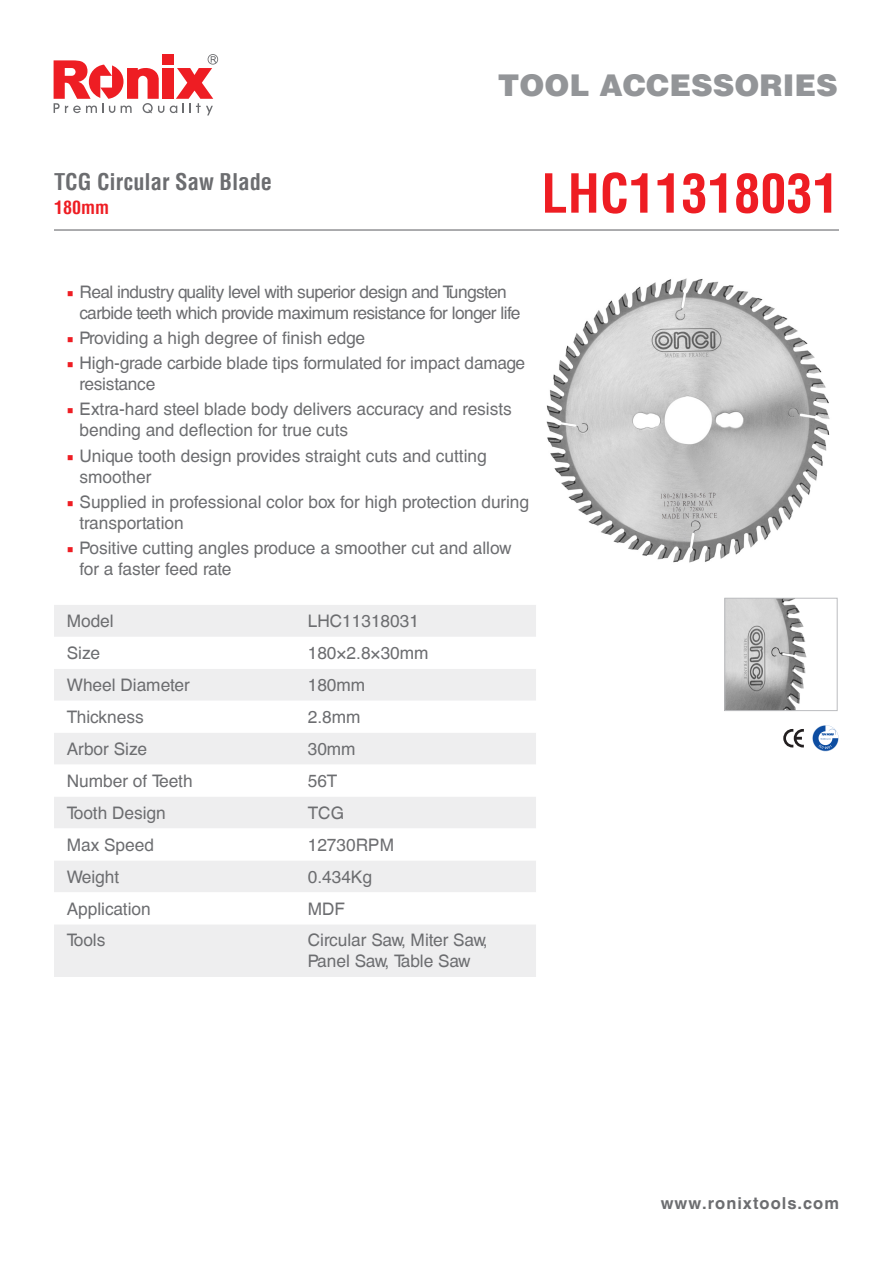
<style>
.page{position:relative;width:893px;height:1263px;background:#fff}
.page>*{position:absolute;margin:0;border:0;box-sizing:border-box;transform-origin:0 0}
.t1{font:700 condensed 52.5px "Helvetica LT";color:#ee1d23}
.t2{font:900 30px "Helvetica LT";color:#939598}
.t3{font:700 condensed 22.5px "Helvetica LT";color:#6c6d70}
.t4{font:700 condensed 18px "Helvetica LT";color:#ee1d23}
.t5{font:17.25px/21px "Helvetica CE";color:#6c6d70}
.t6{font:17.25px/21px "Helvetica CE";letter-spacing:-.03em;color:#6c6d70}
.t7{font:700 16.5px "Helvetica CE";letter-spacing:.06em;color:#6c6d70}
.s1{font-family:"Minion Pro";color:#ee1d23}
</style>
<div class="page">
<svg style="left:170px;top:54px;width:48px;height:61px"></svg>
<div style="left:162px;top:68px;width:11px;height:31px;background:#ee1d23"></div>
<svg style="left:54px;top:60px;width:110px;height:53px"></svg>
<div style="left:162px;top:54px;width:11px;height:11px;background:#ee1d23"></div>
<img style="left:546px;top:278px;width:284px;height:285px">
<div style="left:54px;top:605px;width:482px;height:372px;background:#eeeeef"></div>
<svg style="left:54px;top:637px;width:482px;height:287px"></svg>
<img style="left:726px;top:600px;width:81px;height:109px">
<div style="left:724px;top:598px;width:114px;height:113px;border:1px solid #bcbdc0"></div>
<hr style="left:54px;top:229px;width:785px;height:2px;background:#6c6d70">
<svg style="left:812px;top:725px;width:26px;height:26px"></svg>
<svg style="left:783px;top:729px;width:21px;height:18px"></svg>
<p class="t3" style="left:54px;top:167px;width:220px">TCG Circular Saw Blade</p>
<p class="t4" style="left:54px;top:196px;width:57px">180mm</p>
<h2 class="t2" style="left:498px;top:65px;width:341px">TOOL ACCESSORIES</h2>
<p class="t1" style="left:541px;top:161px;width:299px">LHC11318031</p>
<p class="t6" style="left:80px;top:281px;width:442px;text-indent:-13px"><span class="s1">■</span> Real industry quality level with superior design and Tungsten carbide teeth which provide maximum resistance for longer life</p>
<p class="t5" style="left:67px;top:327px;width:300px"><span class="s1">■</span> Providing a high degree of finish edge</p>
<p class="t5" style="left:80px;top:353px;width:447px;text-indent:-13px"><span class="s1">■</span> High-grade carbide blade tips formulated for impact damage resistance</p>
<p class="t5" style="left:80px;top:399px;width:434px;text-indent:-13px"><span class="s1">■</span> Extra-hard steel blade body delivers accuracy and resists bending and deflection for true cuts</p>
<p class="t5" style="left:80px;top:445px;width:409px;text-indent:-13px"><span class="s1">■</span> Unique tooth design provides straight cuts and cutting smoother</p>
<p class="t5" style="left:80px;top:491px;width:451px;text-indent:-13px"><span class="s1">■</span> Supplied in professional color box for high protection during transportation</p>
<p class="t5" style="left:80px;top:538px;width:434px;text-indent:-13px"><span class="s1">■</span> Positive cutting angles produce a smoother cut and allow for a faster feed rate</p>
<p class="t5" style="left:67px;top:611px;width:48px">Model</p>
<p class="t5" style="left:308px;top:611px;width:113px">LHC11318031</p>
<p class="t5" style="left:67px;top:643px;width:35px">Size</p>
<p class="t5" style="left:308px;top:643px;width:122px">180×2.8×30mm</p>
<p class="t5" style="left:67px;top:674px;width:125px">Wheel Diameter</p>
<p class="t5" style="left:308px;top:674px;width:59px">180mm</p>
<p class="t5" style="left:67px;top:706px;width:78px">Thickness</p>
<p class="t5" style="left:308px;top:706px;width:54px">2.8mm</p>
<p class="t5" style="left:67px;top:738px;width:82px">Arbor Size</p>
<p class="t5" style="left:308px;top:738px;width:49px">30mm</p>
<p class="t5" style="left:67px;top:770px;width:127px">Number of Teeth</p>
<p class="t5" style="left:308px;top:770px;width:31px">56T</p>
<p class="t5" style="left:67px;top:802px;width:101px">Tooth Design</p>
<p class="t5" style="left:308px;top:802px;width:38px">TCG</p>
<p class="t5" style="left:67px;top:834px;width:89px">Max Speed</p>
<p class="t5" style="left:308px;top:834px;width:88px">12730RPM</p>
<p class="t5" style="left:67px;top:866px;width:54px">Weight</p>
<p class="t5" style="left:308px;top:866px;width:66px">0.434Kg</p>
<p class="t5" style="left:67px;top:898px;width:86px">Application</p>
<p class="t5" style="left:308px;top:898px;width:39px">MDF</p>
<p class="t5" style="left:67px;top:930px;width:40px">Tools</p>
<p class="t5" style="left:308px;top:930px;width:181px">Circular Saw, Miter Saw,</p>
<p class="t5" style="left:308px;top:951px;width:164px">Panel Saw, Table Saw</p>
<p class="t7" style="left:661px;top:1193px;width:180px">www.ronixtools.com</p>
</div>
